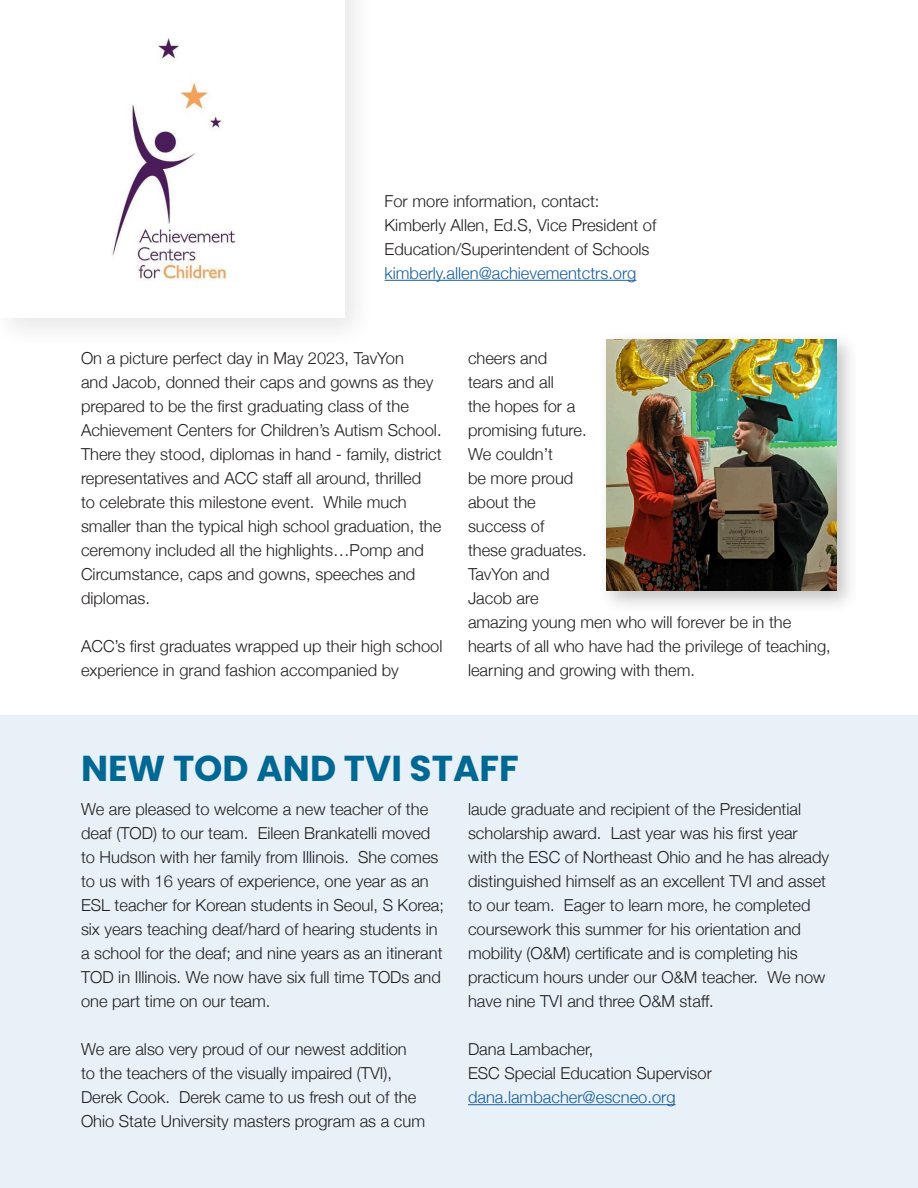
<style>
.page{position:relative;width:918px;height:1188px;background:#fff}
.page>*{position:absolute;margin:0;border:0;box-sizing:border-box;transform-origin:0 0}
.t1{font:700 36px "Poppins";color:#006893}
.t2{font:300 16.5px/24px "Helvetica Neue";color:#231f20}
.t3{font:300 16.5px "Helvetica Neue";color:#175d9e}
</style>
<div class="page">
<div style="left:0;top:716px;width:918px;height:472px;background:#e7f1f7"></div>
<div style="left:598px;top:330px;width:262px;height:284px;background:#231f20;opacity:.27"></div>
<img style="left:607px;top:340px;width:230px;height:251px">
<div style="left:0;top:0;width:377px;height:350px;background:#f9f9f9"></div>
<div style="left:0;top:0;width:344px;height:318px;background:#fff"></div>
<hr style="left:385px;top:280px;width:252px;height:1px;background:#175d9e">
<img style="left:112px;top:38px;width:124px;height:243px">
<hr style="left:468px;top:1104px;width:208px;height:1px;background:#175d9e">
<p class="t2" style="left:385px;top:188px;width:216px">For more information, contact:</p>
<p class="t2" style="left:385px;top:212px;width:273px">Kimberly Allen, Ed.S, Vice President of<br>Education/Superintendent of Schools</p>
<p class="t3" style="left:385px;top:259px;width:253px">kimberly.allen@achievementctrs.org</p>
<p class="t2" style="left:81px;top:345px;width:362px">On a picture perfect day in May 2023, TavYon<br>and Jacob, donned their caps and gowns as they prepared to be the first graduating class of the Achievement Centers for Children’s Autism School.<br>There they stood, diplomas in hand - family, district representatives and ACC staff all around, thrilled<br>to celebrate this milestone event. While much smaller than the typical high school graduation, the ceremony included all the highlights…Pomp and Circumstance, caps and gowns, speeches and diplomas.</p>
<p class="t2" style="left:81px;top:633px;width:363px">ACC’s first graduates wrapped up their high school experience in grand fashion accompanied by</p>
<p class="t2" style="left:468px;top:345px;width:364px">cheers and<br>tears and all<br>the hopes for a<br>promising future.<br>We couldn’t<br>be more proud<br>about the<br>success of<br>these graduates.<br>TavYon and<br>Jacob are<br>amazing young men who will forever be in the hearts of all who have had the privilege of teaching, learning and growing with them.</p>
<p class="t1" style="left:81px;top:748px;width:439px">NEW TOD AND TVI STAFF</p>
<p class="t2" style="left:81px;top:796px;width:365px">We are pleased to welcome a new teacher of the deaf (TOD) to our team. Eileen Brankatelli moved to Hudson with her family from Illinois. She comes to us with 16 years of experience, one year as an ESL teacher for Korean students in Seoul, S Korea; six years teaching deaf/hard of hearing students in a school for the deaf; and nine years as an itinerant TOD in Illinois. We now have six full time TODs and one part time on our team.</p>
<p class="t2" style="left:81px;top:1036px;width:346px">We are also very proud of our newest addition<br>to the teachers of the visually impaired (TVI), Derek Cook. Derek came to us fresh out of the Ohio State University masters program as a cum</p>
<p class="t2" style="left:468px;top:796px;width:363px">laude graduate and recipient of the Presidential scholarship award. Last year was his first year with the ESC of Northeast Ohio and he has already distinguished himself as an excellent TVI and asset to our team. Eager to learn more, he completed coursework this summer for his orientation and mobility (O&amp;M) certificate and is completing his practicum hours under our O&amp;M teacher. We now have nine TVI and three O&amp;M staff.</p>
<p class="t2" style="left:468px;top:1036px;width:245px">Dana Lambacher,<br>ESC Special Education Supervisor</p>
<p class="t3" style="left:468px;top:1084px;width:209px">dana.lambacher@escneo.org</p>
</div>
